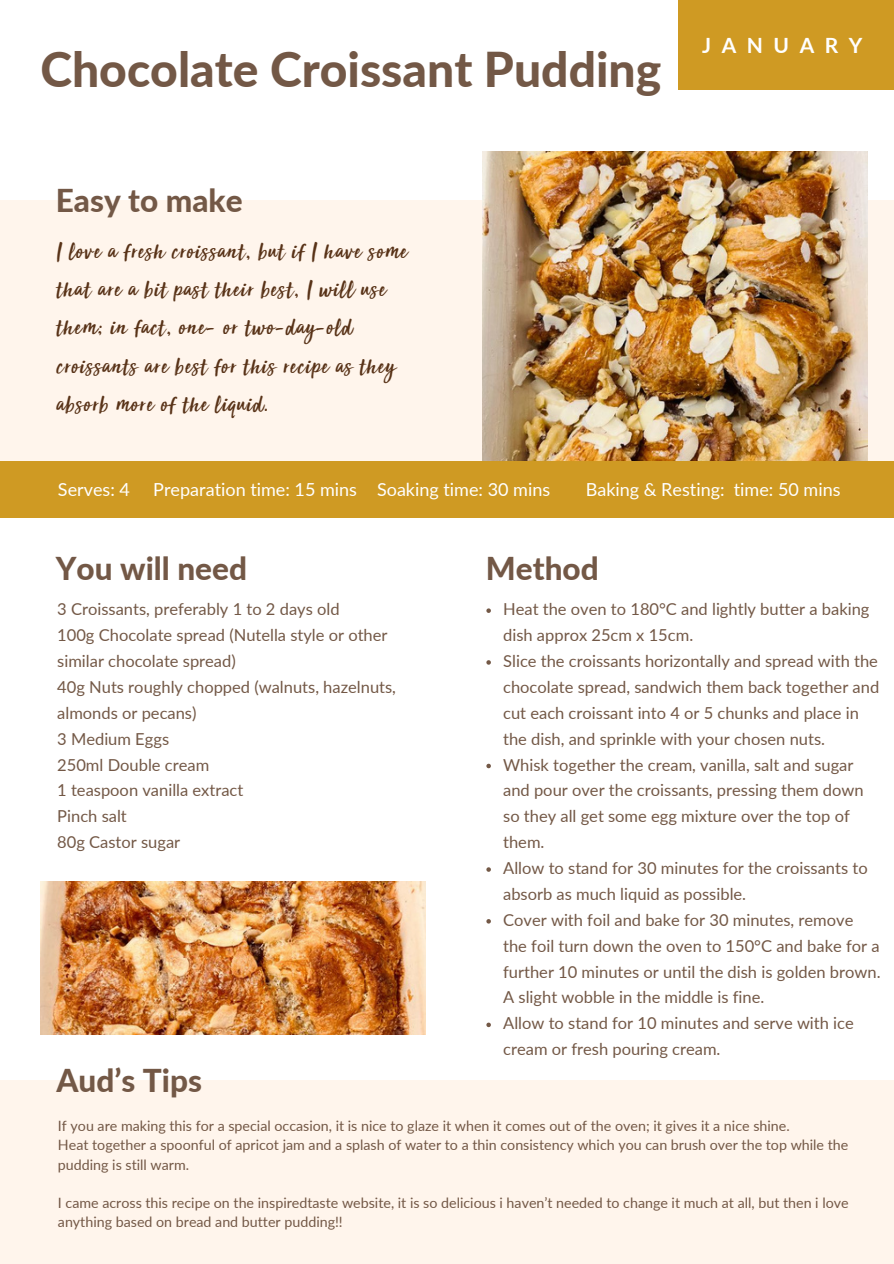
<style>
.page{position:relative;width:894px;height:1264px;background:#fff}
.page>*{position:absolute;margin:0;border:0;box-sizing:border-box;transform-origin:0 0}
.t1{font:800 48px "Lato";color:#735846}
.t2{font:800 31.5px "Lato";color:#735846}
.t3{font:25.5px/38.2px "Sun Valley";letter-spacing:.035em;color:#583217}
.t4{font:700 21px "Lato";letter-spacing:.5em;color:#fff}
.t5{font:18px "Lato";color:#fff}
.t6{font:16.5px/25.8px "Lato";color:#735846}
.t7{font:14.25px/19.2px "Lato";color:#735846}
</style>
<div class="page">
<div style="left:677px;top:0;width:216px;height:89px;background:#cf9a23"></div>
<div style="left:0;top:462px;width:893px;height:56px;background:#cf9a23"></div>
<div style="left:0;top:201px;width:893px;height:260px;background:#fff5ec"></div>
<svg style="left:486px;top:608px;width:4px;height:5px"></svg>
<svg style="left:486px;top:660px;width:4px;height:4px"></svg>
<svg style="left:486px;top:763px;width:4px;height:5px"></svg>
<svg style="left:486px;top:867px;width:4px;height:4px"></svg>
<svg style="left:486px;top:919px;width:4px;height:4px"></svg>
<svg style="left:486px;top:1022px;width:4px;height:5px"></svg>
<img style="left:482px;top:151px;width:385px;height:309px">
<div style="left:0;top:1080px;width:893px;height:183px;background:#fff5ec"></div>
<img style="left:40px;top:881px;width:385px;height:153px">
<p class="t1" style="left:40px;top:39px;width:622px">Chocolate Croissant Pudding</p>
<h3 class="t2" style="left:56px;top:181px;width:188px">Easy to make</h3>
<h2 class="t3" style="left:56px;top:234px;width:352px">I love a fresh croissant, but if I have some that are a bit past their best, I will use them; in fact, one- or two-day-old croissants are best for this recipe as they absorb more of the liquid.</h2>
<h1 class="t4" style="left:702px;top:32px;width:162px">JANUARY</h1>
<h5 class="t5" style="left:58px;top:478px;width:73px">Serves: 4</h5>
<h5 class="t5" style="left:377px;top:478px;width:175px">Soaking time: 30 mins</h5>
<h5 class="t5" style="left:585px;top:478px;width:256px">Baking &amp; Resting: time: 50 mins</h5>
<p class="t5" style="left:153px;top:478px;width:205px">Preparation time: 15 mins</p>
<h5 class="t2" style="left:56px;top:549px;width:193px">You will need</h5>
<h4 class="t6" style="left:57px;top:596px;width:340px">3 Croissants, preferably 1 to 2 days old<br>100g Chocolate spread (Nutella style or other similar chocolate spread)<br>40g Nuts roughly chopped (walnuts, hazelnuts, almonds or pecans)<br>3 Medium Eggs<br>250ml Double cream<br>1 teaspoon vanilla extract<br>Pinch salt<br>80g Castor sugar</h4>
<h2 class="t2" style="left:56px;top:1060px;width:147px">Aud’s Tips</h2>
<h5 class="t2" style="left:485px;top:549px;width:114px">Method</h5>
<h5 class="t6" style="left:503px;top:596px;width:368px">Heat the oven to 180°C and lightly butter a baking dish approx 25cm x 15cm.</h5>
<h5 class="t6" style="left:503px;top:647px;width:377px">Slice the croissants horizontally and spread with the chocolate spread, sandwich them back together and cut each croissant into 4 or 5 chunks and place in the dish, and sprinkle with your chosen nuts.</h5>
<h5 class="t6" style="left:503px;top:751px;width:362px">Whisk together the cream, vanilla, salt and sugar and pour over the croissants, pressing them down so they all get some egg mixture over the top of them.</h5>
<h2 class="t6" style="left:503px;top:854px;width:366px">Allow to stand for 30 minutes for the croissants to absorb as much liquid as possible.</h2>
<h2 class="t6" style="left:503px;top:906px;width:379px">Cover with foil and bake for 30 minutes, remove the foil turn down the oven to 150°C and bake for a further 10 minutes or until the dish is golden brown.<br>A slight wobble in the middle is fine.</h2>
<h5 class="t6" style="left:503px;top:1010px;width:352px">Allow to stand for 10 minutes and serve with ice cream or fresh pouring cream.</h5>
<h5 class="t7" style="left:58px;top:1116px;width:733px">If you are making this for a special occasion, it is nice to glaze it when it comes out of the oven; it gives it a nice shine.</h5>
<h5 class="t7" style="left:58px;top:1135px;width:791px">Heat together a spoonful of apricot jam and a splash of water to a thin consistency which you can brush over the top while the pudding is still warm.</h5>
<p class="t7" style="left:58px;top:1192px;width:792px">I came across this recipe on the inspiredtaste website, it is so delicious i haven’t needed to change it much at all, but then i love anything based on bread and butter pudding!!</p>
</div>
